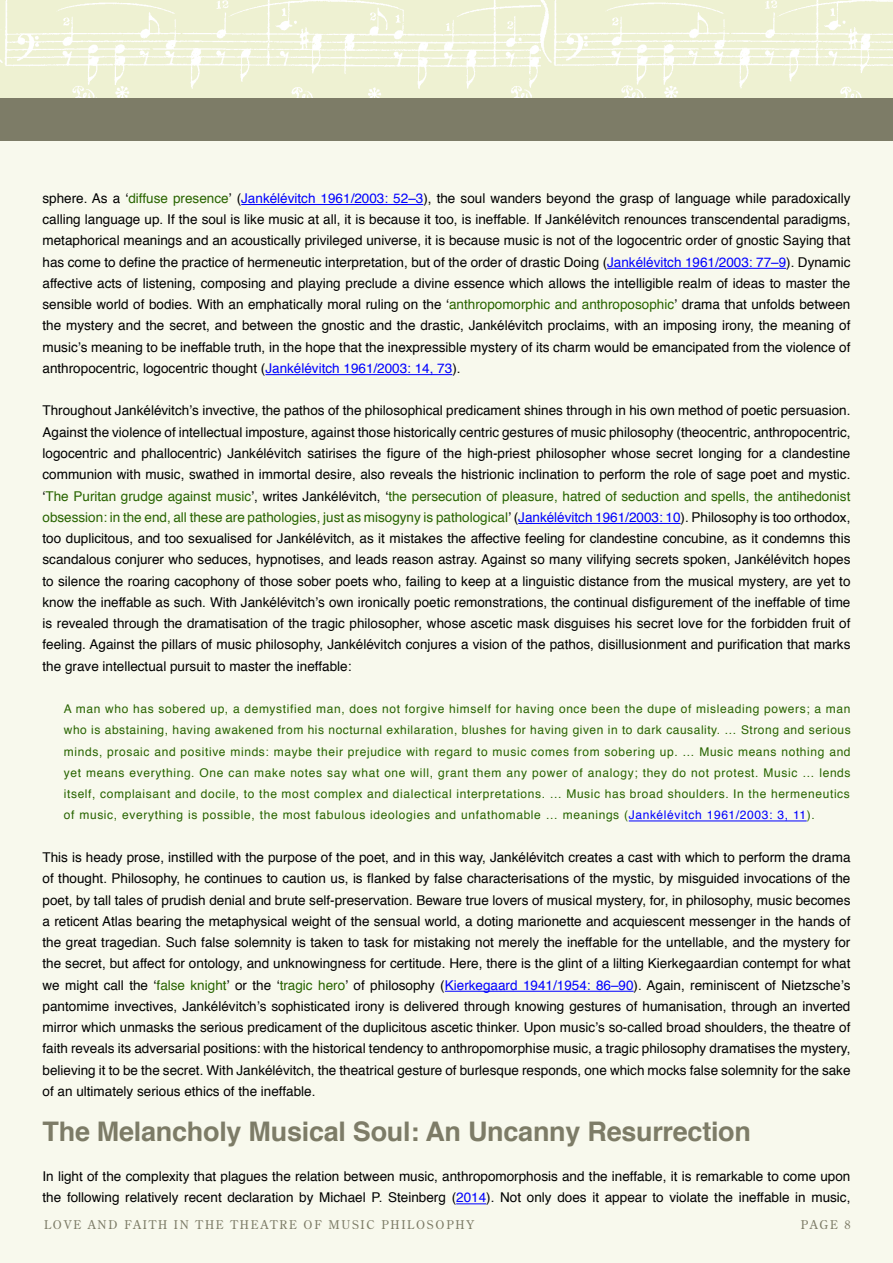
<style>
.page{position:relative;width:893px;height:1263px;background:#f8f9ed}
.page>*{position:absolute;margin:0;border:0;box-sizing:border-box;transform-origin:0 0}
.Sub-Heading_Text{font:700 27px "Helvetica";letter-spacing:-.01em;color:#7d7c67}
.Body_Copy__JMRO{font:13.5px/21.3px "Helvetica";color:#000;text-align:justify}
.Quote_Para_Text{font:12px/21.3px "Helvetica";letter-spacing:.055em;color:#286400;text-align:justify}
.t1{font:12px "Century Old Style Std";letter-spacing:.15em;color:#7d7c67}
.s1{color:#286400}
.s2{color:#00f}
</style>
<div class="page">
<img style="left:0;top:0;width:505px;height:98px">
<img style="left:505px;top:0;width:388px;height:98px">
<div style="left:0;top:98px;width:893px;height:43px;background:#7d7c67"></div>
<hr style="left:241px;top:204px;width:182px;height:1px;background:#00f">
<hr style="left:607px;top:268px;width:179px;height:1px;background:#00f">
<hr style="left:265px;top:374px;width:187px;height:1px;background:#00f">
<hr style="left:518px;top:523px;width:163px;height:1px;background:#00f">
<hr style="left:629px;top:821px;width:178px;height:1px;background:#00f">
<hr style="left:445px;top:991px;width:189px;height:1px;background:#00f">
<hr style="left:456px;top:1203px;width:30px;height:1px;background:#00f">
<p class="Body_Copy__JMRO" style="left:43px;top:188px;width:809px">sphere. As a ‘<span class="s1">diffuse presence</span>’ (<span class="s2">Jankélévitch 1961/2003: 52–3</span>), the soul wanders beyond the grasp of language while paradoxically calling language up. If the soul is like music at all, it is because it too, is ineffable. If Jankélévitch renounces transcendental paradigms, metaphorical meanings and an acoustically privileged universe, it is because music is not of the logocentric order of gnostic Saying that has come to define the practice of hermeneutic interpretation, but of the order of drastic Doing (<span class="s2">Jankélévitch 1961/2003: 77–9</span>). Dynamic affective acts of listening, composing and playing preclude a divine essence which allows the intelligible realm of ideas to master the sensible world of bodies. With an emphatically moral ruling on the ‘<span class="s1">anthropomorphic and anthroposophic</span>’ drama that unfolds between the mystery and the secret, and between the gnostic and the drastic, Jankélévitch proclaims, with an imposing irony, the meaning of music’s meaning to be ineffable truth, in the hope that the inexpressible mystery of its charm would be emancipated from the violence of anthropocentric, logocentric thought (<span class="s2">Jankélévitch 1961/2003: 14, 73</span>).</p>
<p class="Body_Copy__JMRO" style="left:43px;top:400px;width:809px">Throughout Jankélévitch’s invective, the pathos of the philosophical predicament shines through in his own method of poetic persuasion.<br>Against the violence of intellectual imposture, against those historically centric gestures of music philosophy (theocentric, anthropocentric, logocentric and phallocentric) Jankélévitch satirises the figure of the high-priest philosopher whose secret longing for a clandestine communion with music, swathed in immortal desire, also reveals the histrionic inclination to perform the role of sage poet and mystic. ‘<span class="s1">The Puritan grudge against music</span>’, writes Jankélévitch, ‘<span class="s1">the persecution of pleasure, hatred of seduction and spells, the antihedonist obsession: in the end, all these are pathologies, just as misogyny is pathological</span>’ (<span class="s2">Jankélévitch 1961/2003: 10</span>). Philosophy is too orthodox, too duplicitous, and too sexualised for Jankélévitch, as it mistakes the affective feeling for clandestine concubine, as it condemns this scandalous conjurer who seduces, hypnotises, and leads reason astray. Against so many vilifying secrets spoken, Jankélévitch hopes to silence the roaring cacophony of those sober poets who, failing to keep at a linguistic distance from the musical mystery, are yet to know the ineffable as such. With Jankélévitch’s own ironically poetic remonstrations, the continual disfigurement of the ineffable of time is revealed through the dramatisation of the tragic philosopher, whose ascetic mask disguises his secret love for the forbidden fruit of feeling. Against the pillars of music philosophy, Jankélévitch conjures a vision of the pathos, disillusionment and purification that marks the grave intellectual pursuit to master the ineffable:</p>
<p class="Quote_Para_Text" style="left:64px;top:699px;width:788px">A man who has sobered up, a demystified man, does not forgive himself for having once been the dupe of misleading powers; a man who is abstaining, having awakened from his nocturnal exhilaration, blushes for having given in to dark causality. … Strong and serious minds, prosaic and positive minds: maybe their prejudice with regard to music comes from sobering up. … Music means nothing and yet means everything. One can make notes say what one will, grant them any power of analogy; they do not protest. Music … lends itself, complaisant and docile, to the most complex and dialectical interpretations. … Music has broad shoulders. In the hermeneutics of music, everything is possible, the most fabulous ideologies and unfathomable … meanings (<span class="s2">Jankélévitch 1961/2003: 3, 11</span>).</p>
<p class="Body_Copy__JMRO" style="left:43px;top:847px;width:809px">This is heady prose, instilled with the purpose of the poet, and in this way, Jankélévitch creates a cast with which to perform the drama of thought. Philosophy, he continues to caution us, is flanked by false characterisations of the mystic, by misguided invocations of the poet, by tall tales of prudish denial and brute self-preservation. Beware true lovers of musical mystery, for, in philosophy, music becomes a reticent Atlas bearing the metaphysical weight of the sensual world, a doting marionette and acquiescent messenger in the hands of the great tragedian. Such false solemnity is taken to task for mistaking not merely the ineffable for the untellable, and the mystery for the secret, but affect for ontology, and unknowingness for certitude. Here, there is the glint of a lilting Kierkegaardian contempt for what we might call the ‘<span class="s1">false knight</span>’ or the ‘<span class="s1">tragic hero</span>’ of philosophy (<span class="s2">Kierkegaard 1941/1954: 86–90</span>). Again, reminiscent of Nietzsche’s pantomime invectives, Jankélévitch’s sophisticated irony is delivered through knowing gestures of humanisation, through an inverted mirror which unmasks the serious predicament of the duplicitous ascetic thinker. Upon music’s so-called broad shoulders, the theatre of faith reveals its adversarial positions: with the historical tendency to anthropomorphise music, a tragic philosophy dramatises the mystery, believing it to be the secret. With Jankélévitch, the theatrical gesture of burlesque responds, one which mocks false solemnity for the sake of an ultimately serious ethics of the ineffable.</p>
<p class="Sub-Heading_Text" style="left:43px;top:1110px;width:710px">The Melancholy Musical Soul: An Uncanny Resurrection</p>
<p class="Body_Copy__JMRO" style="left:43px;top:1166px;width:809px">In light of the complexity that plagues the relation between music, anthropomorphosis and the ineffable, it is remarkable to come upon the following relatively recent declaration by Michael P. Steinberg (<span class="s2">2014</span>). Not only does it appear to violate the ineffable in music,</p>
<p class="t1" style="left:44px;top:1217px;width:431px">LOVE AND FAITH IN THE THEATRE OF MUSIC PHILOSOPHY</p>
<p class="t1" style="left:801px;top:1217px;width:51px">PAGE 8</p>
</div>
